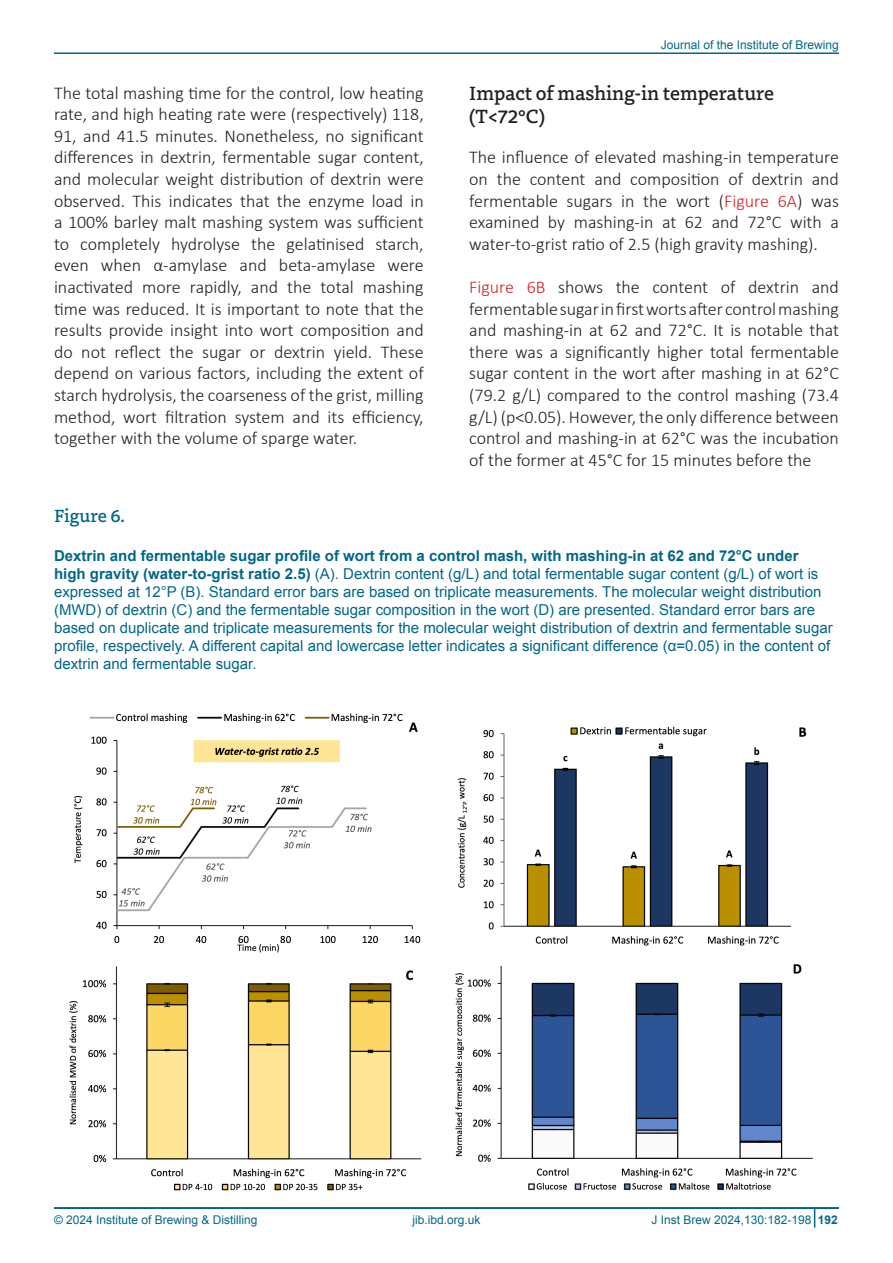
<style>
.page{position:relative;width:893px;height:1263px;background:#fff}
.page>*{position:absolute;margin:0;border:0;box-sizing:border-box;transform-origin:0 0}
.t1{font:500 19.5px/23.4px "Dovetail MVB";color:#231f20}
.t2{font:300 18px/21.6px "Calibri";color:#231f20;text-align:justify}
.t3{font:500 18px "Dovetail MVB";color:#016789}
.t4{font:15px/18px "Arial";color:#016789}
.t5{font:12px "Arial";color:#016789}
.t6{font:700 12px "Arial";color:#016789}
.s1{color:#d1232a}
.s2{font-weight:700}
</style>
<div class="page">
<hr style="left:54px;top:52px;width:785px;height:2px;background:#016789">
<hr style="left:54px;top:1207px;width:785px;height:2px;background:#016789">
<svg style="left:814px;top:1209px;width:1px;height:18px"></svg>
<img style="left:69px;top:713px;width:744px;height:478px">
<div style="left:76px;top:1050px;width:7px;height:76px;background:#fff"></div>
<div style="left:462px;top:1051px;width:7px;height:106px;background:#fff"></div>
<div style="left:462px;top:1019px;width:7px;height:27px;background:#fff"></div>
<div style="left:462px;top:988px;width:7px;height:29px;background:#fff"></div>
<p class="t2" style="left:54px;top:81px;width:371px">The total mashing time for the control, low heating rate, and high heating rate were (respectively) 118, 91, and 41.5 minutes. Nonetheless, no significant differences in dextrin, fermentable sugar content, and molecular weight distribution of dextrin were observed. This indicates that the enzyme load in a 100% barley malt mashing system was sufficient to completely hydrolyse the gelatinised starch, even when α-amylase and beta-amylase were inactivated more rapidly, and the total mashing time was reduced. It is important to note that the results provide insight into wort composition and do not reflect the sugar or dextrin yield. These depend on various factors, including the extent of starch hydrolysis, the coarseness of the grist, milling method, wort filtration system and its efficiency, together with the volume of sparge water.</p>
<p class="t5" style="left:661px;top:37px;width:180px">Journal of the Institute of Brewing</p>
<p class="t1" style="left:469px;top:80px;width:306px">Impact of mashing-in temperature (T&lt;72°C)</p>
<p class="t2" style="left:469px;top:146px;width:371px">The influence of elevated mashing-in temperature on the content and composition of dextrin and fermentable sugars in the wort (<span class="s1">Figure 6A</span>) was examined by mashing-in at 62 and 72°C with a water-to-grist ratio of 2.5 (high gravity mashing).</p>
<p class="t2" style="left:469px;top:275px;width:371px"><span class="s1">Figure 6B</span> shows the content of dextrin and fermentable sugar in first worts after control mashing and mashing-in at 62 and 72°C. It is notable that there was a significantly higher total fermentable sugar content in the wort after mashing in at 62°C (79.2 g/L) compared to the control mashing (73.4 g/L) (p&lt;0.05). However, the only difference between control and mashing-in at 62°C was the incubation of the former at 45°C for 15 minutes before the</p>
<p class="t3" style="left:54px;top:502px;width:72px">Figure 6.</p>
<p class="t4" style="left:54px;top:547px;width:780px"><span class="s2">Dextrin and fermentable sugar profile of wort from a control mash, with mashing-in at 62 and 72°C under high gravity (water-to-grist ratio 2.5)</span> (A). Dextrin content (g/L) and total fermentable sugar content (g/L) of wort is expressed at 12°P (B). Standard error bars are based on triplicate measurements. The molecular weight distribution (MWD) of dextrin (C) and the fermentable sugar composition in the wort (D) are presented. Standard error bars are based on duplicate and triplicate measurements for the molecular weight distribution of dextrin and fermentable sugar profile, respectively. A different capital and lowercase letter indicates a significant difference (α=0.05) in the content of dextrin and fermentable sugar.</p>
<p class="t5" style="left:54px;top:1212px;width:205px">© 2024 Institute of Brewing &amp; Distilling</p>
<p class="t5" style="left:412px;top:1212px;width:70px">jib.ibd.org.uk</p>
<p class="t5" style="left:651px;top:1212px;width:162px">J Inst Brew 2024,130:182-198</p>
<p class="t6" style="left:818px;top:1212px;width:22px">192</p>
</div>
